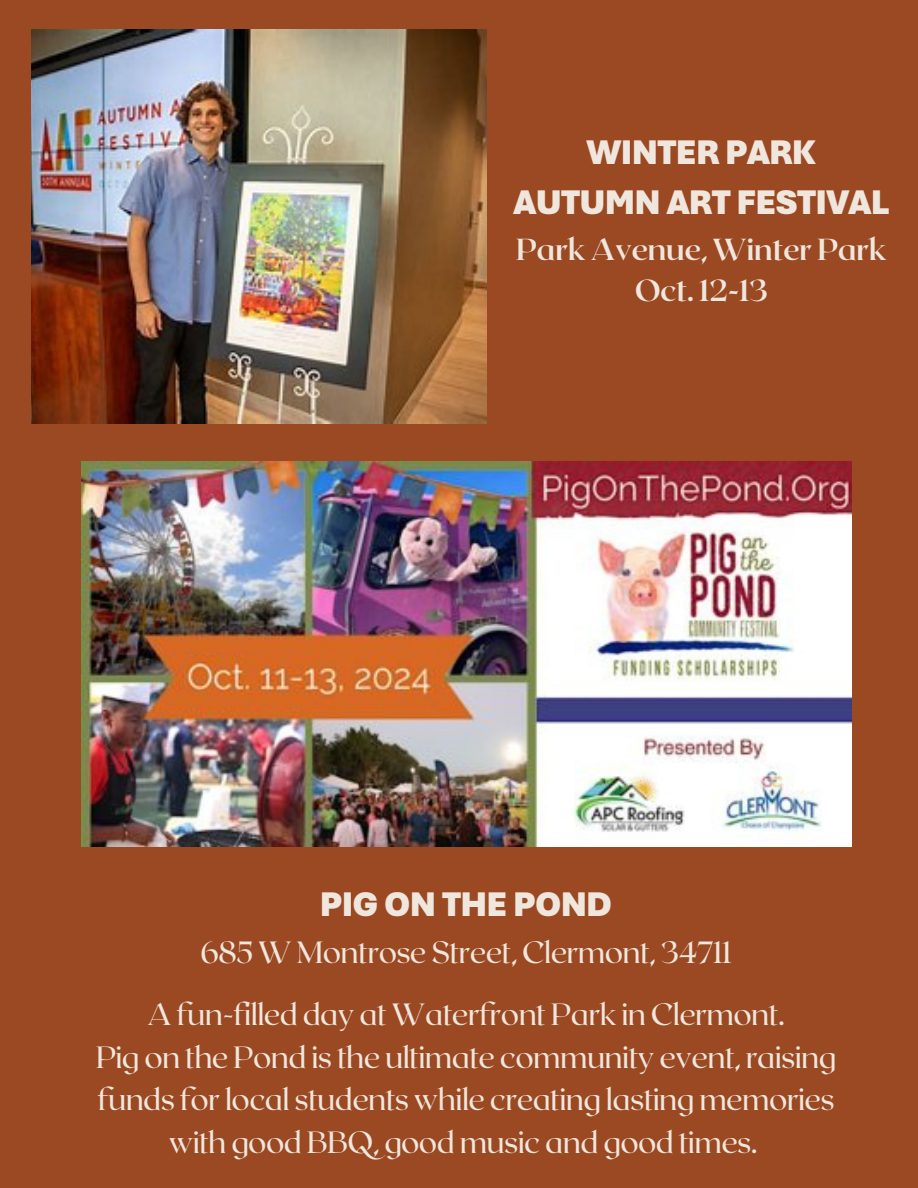
<style>
.page{position:relative;width:918px;height:1188px;background:#9b4922}
.page>*{position:absolute;margin:0;border:0;box-sizing:border-box;transform-origin:0 0}
.t1{font:900 36px/49.5px "Aptos";letter-spacing:-.02em;color:#efe7dd;text-align:center}
.t2{font:30.6px/42.8px "Roxborough CF";letter-spacing:-.02em;color:#efe7dd;text-align:center}
.t3{font:700 30.3px/41.7px "Roxborough CF";letter-spacing:-.02em;color:#efe7dd;text-align:center}
</style>
<div class="page">
<img style="left:32px;top:30px;width:454px;height:394px">
<img style="left:81px;top:461px;width:771px;height:385px">
<h1 class="t1" style="left:514px;top:127px;width:377px">WINTER PARK<br>AUTUMN ART FESTIVAL</h1>
<h1 class="t3" style="left:516px;top:227px;width:372px">Park Avenue, Winter Park<br>Oct. 12-13</h1>
<p class="t1" style="left:320px;top:879px;width:294px">PIG ON THE POND</p>
<p class="t2" style="left:200px;top:929px;width:533px">685 W Montrose Street, Clermont, 34711</p>
<p class="t2" style="left:147px;top:991px;width:639px">A fun-filled day at Waterfront Park in Clermont.</p>
<p class="t2" style="left:96px;top:1034px;width:742px">Pig on the Pond is the ultimate community event, raising funds for local students while creating lasting memories with good BBQ, good music and good times.</p>
</div>
